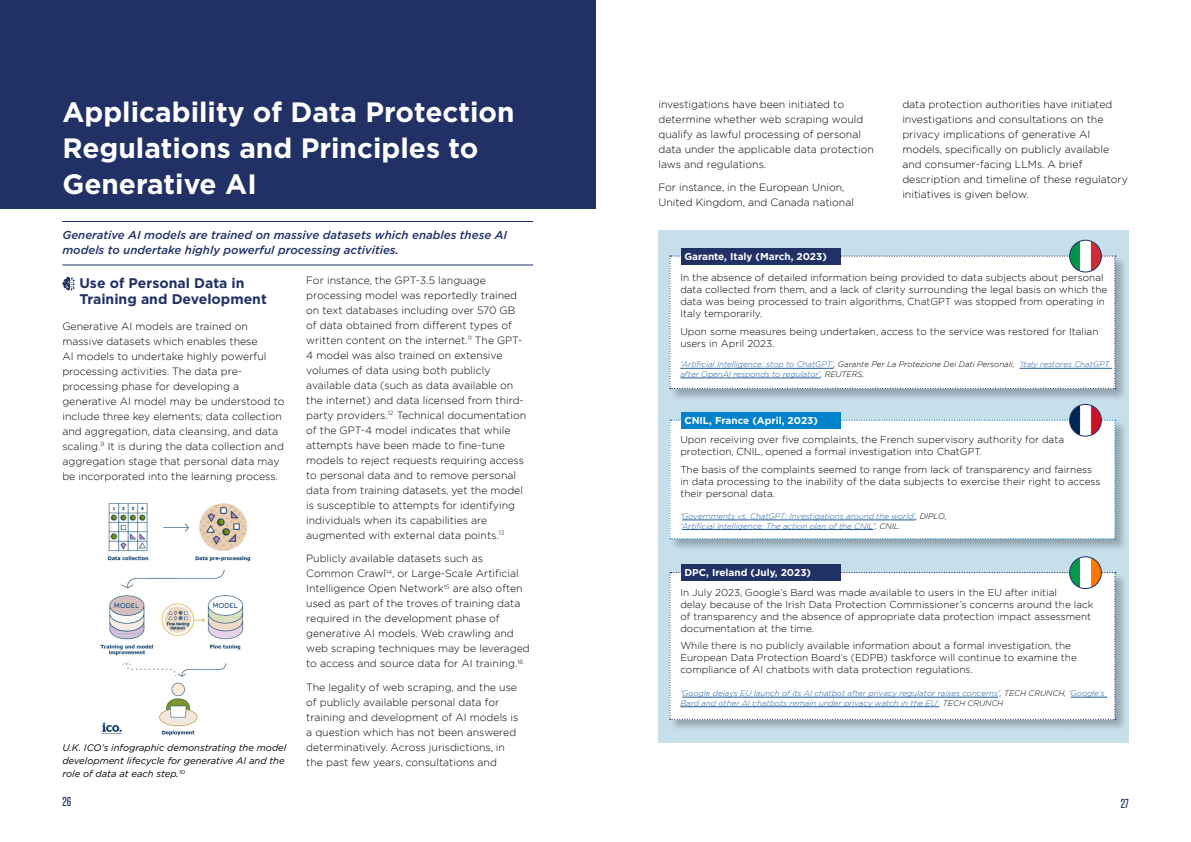
<style>
.page{position:relative;width:1191px;height:842px;background:#fff}
.page>*{position:absolute;margin:0;border:0;box-sizing:border-box;transform-origin:0 0}
.t1{font:700 28px/36px "Gotham";color:#fff}
.t2{font:700 14px/16px "Gotham";color:#213166}
.t3{font:500 13px "Rain Tungsten";color:#213166}
.t4{font:italic 500 11.5px/15px "Gotham";color:#213166}
.t5{font:300 10.5px/15px "Gotham";color:#000}
.t6{font:300 10px/12px "Gotham";color:#000}
.t7{font:700 10px "Gotham";color:#fff}
.t8{font:italic 9.5px/13px "Gotham";color:#000}
.t9{font:italic 300 8px/9.6px "Gotham";color:#215e9e}
.s1{color:#000}
</style>
<div class="page">
<div style="left:0;top:0;width:595px;height:209px;background:#213166"></div>
<div style="left:658px;top:230px;width:470px;height:512px;background:#c7deeb"></div>
<div style="left:669px;top:256px;width:458px;height:145px;background:#000;opacity:.25"></div>
<div style="left:669px;top:255px;width:446px;height:134px;background:#fff"></div>
<div style="left:669px;top:572px;width:458px;height:160px;background:#000;opacity:.25"></div>
<div style="left:669px;top:572px;width:446px;height:148px;background:#fff"></div>
<div style="left:669px;top:420px;width:458px;height:131px;background:#000;opacity:.25"></div>
<div style="left:669px;top:420px;width:446px;height:119px;background:#fff"></div>
<svg style="left:62px;top:277px;width:13px;height:13px"></svg>
<hr style="left:62px;top:221px;width:471px;height:1px;background:#213166">
<hr style="left:62px;top:264px;width:471px;height:1px;background:#213166">
<img style="left:100px;top:503px;width:151px;height:233px">
<div style="left:680px;top:248px;width:160px;height:16px;background:#213166"></div>
<div style="left:680px;top:564px;width:160px;height:17px;background:#213166"></div>
<div style="left:680px;top:412px;width:160px;height:16px;background:#0083ca"></div>
<hr style="left:680px;top:368px;width:153px;height:1px;background:#215e9e">
<hr style="left:1019px;top:368px;width:92px;height:1px;background:#215e9e">
<hr style="left:680px;top:378px;width:140px;height:1px;background:#215e9e">
<hr style="left:682px;top:697px;width:316px;height:1px;background:#215e9e">
<hr style="left:1070px;top:697px;width:37px;height:1px;background:#215e9e">
<hr style="left:680px;top:707px;width:258px;height:1px;background:#215e9e">
<hr style="left:682px;top:520px;width:233px;height:1px;background:#215e9e">
<hr style="left:682px;top:529px;width:191px;height:1px;background:#215e9e">
<img style="left:1069px;top:240px;width:32px;height:32px;border-radius:16px">
<div style="left:1069px;top:240px;width:32px;height:32px;border:1px solid #213166;border-radius:50%"></div>
<img style="left:1069px;top:404px;width:32px;height:32px;border-radius:16px">
<div style="left:1069px;top:404px;width:32px;height:32px;border:1px solid #213166;border-radius:50%"></div>
<img style="left:1069px;top:557px;width:32px;height:31px;border-radius:16px">
<div style="left:1069px;top:556px;width:32px;height:33px;border:1px solid #213166;border-radius:50%"></div>
<h1 class="t1" style="left:62px;top:94px;width:454px">Applicability of Data Protection<br>Regulations and Principles to<br>Generative AI</h1>
<p class="t4" style="left:62px;top:227px;width:446px">Generative AI models are trained on massive datasets which enables these AI models to undertake highly powerful processing activities.</p>
<p class="t5" style="left:306px;top:272px;width:221px">For instance, the GPT-3.5 language processing model was reportedly trained on text databases including over 570 GB of data obtained from different types of written content on the internet.<sup>11</sup> The GPT-4 model was also trained on extensive volumes of data using both publicly available data (such as data available on the internet) and data licensed from third&shy;party providers.<sup>12</sup> Technical documentation of the GPT-4 model indicates that while attempts have been made to fine-tune models to reject requests requiring access to personal data and to remove personal data from training datasets, yet the model is susceptible to attempts for identifying individuals when its capabilities are augmented with external data points.<sup>13</sup></p>
<p class="t5" style="left:306px;top:551px;width:225px">Publicly available datasets such as Common Crawl<sup>14</sup>, or Large-Scale Artificial Intelligence Open Network<sup>15</sup> are also often used as part of the troves of training data required in the development phase of generative AI models. Web crawling and web scraping techniques may be leveraged to access and source data for AI training.<sup>16</sup></p>
<p class="t5" style="left:306px;top:679px;width:214px">The legality of web scraping, and the use of publicly available personal data for training and development of AI models is a question which has not been answered determinatively. Across jurisdictions, in the past few years, consultations and</p>
<h2 class="t2" style="left:79px;top:275px;width:189px">Use of Personal Data in<br>Training and Development</h2>
<p class="t5" style="left:62px;top:318px;width:224px">Generative AI models are trained on massive datasets which enables these<br>AI models to undertake highly powerful processing activities. The data pre&shy;processing phase for developing a generative AI model may be understood to include three key elements; data collection and aggregation, data cleansing, and data scaling.<sup>9</sup> It is during the data collection and aggregation stage that personal data may be incorporated into the learning process.</p>
<p class="t8" style="left:62px;top:741px;width:225px">U.K. ICO’s infographic demonstrating the model development lifecycle for generative AI and the role of data at each step.<sup>10</sup></p>
<p class="t5" style="left:658px;top:96px;width:217px">investigations have been initiated to determine whether web scraping would qualify as lawful processing of personal data under the applicable data protection laws and regulations.</p>
<p class="t5" style="left:658px;top:180px;width:197px">For instance, in the European Union,<br>United Kingdom, and Canada national</p>
<p class="t7" style="left:684px;top:249px;width:144px">Garante, Italy (March, 2023)</p>
<p class="t5" style="left:902px;top:96px;width:227px">data protection authorities have initiated investigations and consultations on the privacy implications of generative AI models, specifically on publicly available and consumer-facing LLMs. A brief description and timeline of these regulatory initiatives is given below.</p>
<p class="t6" style="left:680px;top:271px;width:428px">In the absence of detailed information being provided to data subjects about personal data collected from them, and a lack of clarity surrounding the legal basis on which the data was being processed to train algorithms, ChatGPT was stopped from operating in Italy temporarily.</p>
<p class="t6" style="left:680px;top:325px;width:419px">Upon some measures being undertaken, access to the service was restored for Italian users in April 2023.</p>
<p class="t9" style="left:680px;top:360px;width:430px">‘Artificial Intelligence: stop to ChatGPT’<span class="s1">, Garante Per La Protezione Dei Dati Personali,</span> ‘Italy restores ChatGPT after OpenAI responds to regulator’<span class="s1">, REUTERS,</span></p>
<p class="t7" style="left:684px;top:414px;width:135px">CNIL, France (April, 2023)</p>
<p class="t6" style="left:680px;top:433px;width:385px">Upon receiving over five complaints, the French supervisory authority for data protection, CNIL, opened a formal investigation into ChatGPT.</p>
<p class="t6" style="left:680px;top:463px;width:421px">The basis of the complaints seemed to range from lack of transparency and fairness in data processing to the inability of the data subjects to exercise their right to access their personal data.</p>
<p class="t9" style="left:680px;top:511px;width:268px"><span class="s1">‘</span>Governments vs. ChatGPT: Investigations around the world’<span class="s1">, DIPLO, ‘</span>Artificial Intelligence: The action plan of the CNIL<span class="s1">', CNIL.</span></p>
<p class="t7" style="left:684px;top:566px;width:128px">DPC, Ireland (July, 2023)</p>
<p class="t6" style="left:680px;top:586px;width:414px">In July 2023, Google’s Bard was made available to users in the EU after initial<br>delay because of the Irish Data Protection Commissioner’s concerns around the lack of transparency and the absence of appropriate data protection impact assessment documentation at the time.</p>
<p class="t6" style="left:680px;top:639px;width:398px">While there is no publicly available information about a formal investigation, the<br>European Data Protection Board’s (EDPB) taskforce will continue to examine the compliance of AI chatbots with data protection regulations.</p>
<p class="t9" style="left:680px;top:689px;width:426px"><span class="s1">‘</span>Google delays EU launch of its AI chatbot after privacy regulator raises concerns<span class="s1">’, TECH CRUNCH, ‘</span>Google’s<br>Bard and other AI chatbots remain under privacy watch in the EU’<span class="s1">, TECH CRUNCH</span></p>
<p class="t3" style="left:62px;top:795px;width:10px">26</p>
<p class="t3" style="left:1120px;top:797px;width:10px">27</p>
</div>
